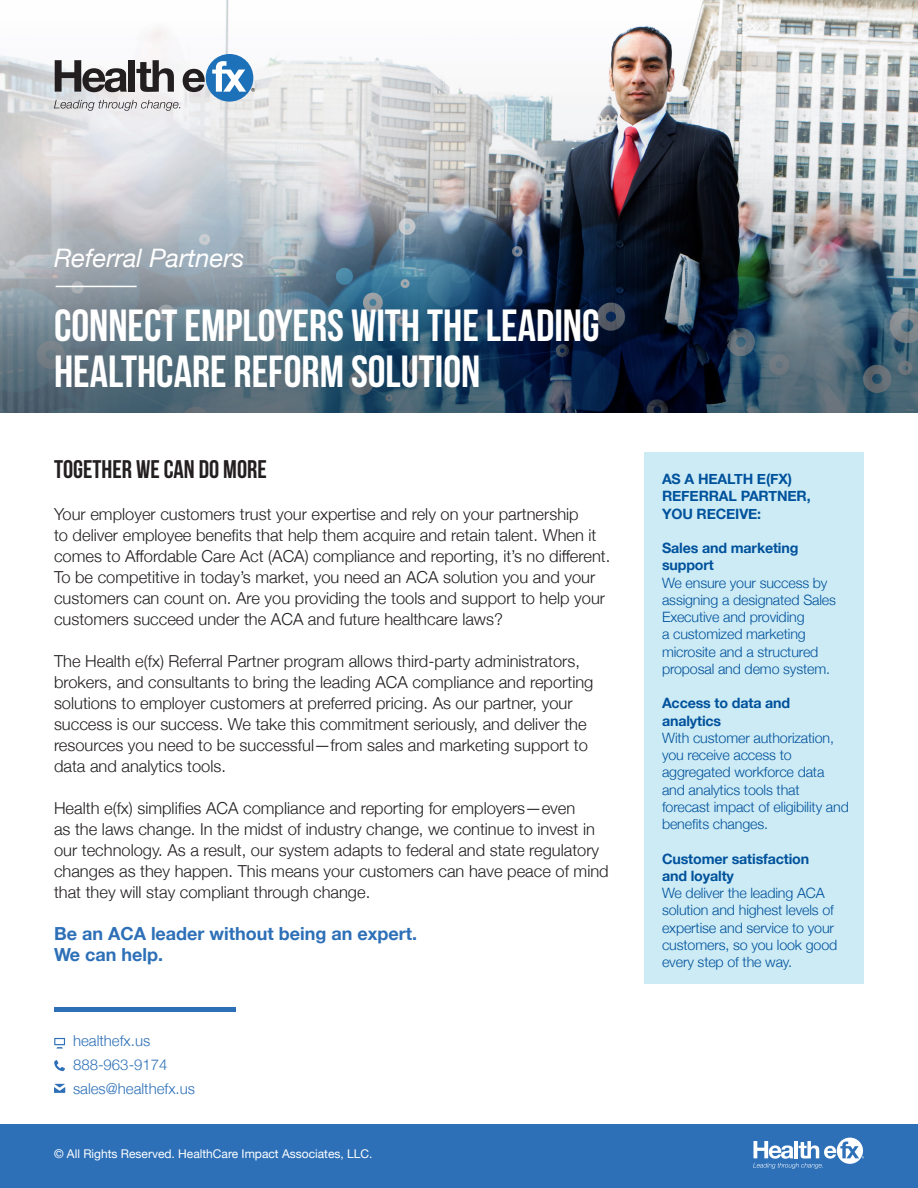
<style>
.page{position:relative;width:918px;height:1188px;background:#fff}
.page>*{position:absolute;margin:0;border:0;box-sizing:border-box;transform-origin:0 0}
.t1{font:700 45px/46.5px "Bebas Neue";color:#fff}
.t2{font:700 25.5px "Bebas Neue";color:#231f20}
.t3{font:italic 25.5px "Helvetica Neue";color:#fff}
.t4{font:700 18px "Helvetica Neue";color:#2d70b8}
.t5{font:300 16.5px/21px "Helvetica Neue";color:#231f20}
.t6{font:300 15px "Helvetica Neue";color:#2d70b8}
.t7{font:300 14.25px/17.2px "Helvetica Neue";letter-spacing:-.01em;color:#00529c}
.t8{font:700 14.25px/17.2px "Helvetica Neue";letter-spacing:-.01em;color:#00529c}
.t9{font:12px "Helvetica Neue";color:#fff}
</style>
<div class="page">
<div style="left:0;top:1124px;width:918px;height:64px;background:#2d70b8"></div>
<svg style="left:753px;top:1138px;width:111px;height:31px"></svg>
<img style="left:0;top:0;width:918px;height:412px">
<svg style="left:54px;top:100px;width:126px;height:11px"></svg>
<div style="left:206px;top:54px;width:47px;height:48px;background:#1d71b9;border-radius:50%"></div>
<svg style="left:183px;top:69px;width:22px;height:23px"></svg>
<svg style="left:55px;top:60px;width:72px;height:32px"></svg>
<div style="left:129px;top:60px;width:6px;height:32px;background:#231f20"></div>
<svg style="left:136px;top:60px;width:38px;height:32px"></svg>
<svg style="left:212px;top:61px;width:43px;height:31px"></svg>
<div style="left:645px;top:453px;width:219px;height:531px;background:#cdebf5"></div>
<svg style="left:54px;top:1060px;width:11px;height:11px"></svg>
<svg style="left:54px;top:1038px;width:11px;height:11px"></svg>
<svg style="left:54px;top:1084px;width:11px;height:9px"></svg>
<hr style="left:56px;top:286px;width:81px;height:1px;background:#fff">
<div style="left:54px;top:1007px;width:182px;height:5px;background:#2d70b8"></div>
<p class="t3" style="left:54px;top:239px;width:192px">Referral Partners</p>
<p class="t1" style="left:54px;top:302px;width:547px">CONNECT EMPLOYERS WITH THE LEADING<br>HEALTHCARE REFORM SOLUTION</p>
<p class="t2" style="left:54px;top:455px;width:214px">TOGETHER WE CAN DO MORE</p>
<p class="t5" style="left:54px;top:502px;width:558px">Your employer customers trust your expertise and rely on your partnership<br>to deliver employee benefits that help them acquire and retain talent. When it comes to Affordable Care Act (ACA) compliance and reporting, it’s no different.<br>To be competitive in today’s market, you need an ACA solution you and your customers can count on. Are you providing the tools and support to help your customers succeed under the ACA and future healthcare laws?</p>
<p class="t5" style="left:54px;top:649px;width:541px">The Health e(fx) Referral Partner program allows third-party administrators, brokers, and consultants to bring the leading ACA compliance and reporting solutions to employer customers at preferred pricing. As our partner, your success is our success. We take this commitment seriously, and deliver the resources you need to be successful—from sales and marketing support to data and analytics tools.</p>
<p class="t5" style="left:54px;top:796px;width:556px">Health e(fx) simplifies ACA compliance and reporting for employers—even<br>as the laws change. In the midst of industry change, we continue to invest in our technology. As a result, our system adapts to federal and state regulatory changes as they happen. This means your customers can have peace of mind that they will stay compliant through change.</p>
<p class="t4" style="left:54px;top:919px;width:365px">Be an ACA leader without being an expert.</p>
<p class="t4" style="left:54px;top:940px;width:111px">We can help.</p>
<p class="t6" style="left:73px;top:1028px;width:79px">healthefx.us</p>
<p class="t6" style="left:73px;top:1052px;width:96px">888-963-9174</p>
<p class="t6" style="left:73px;top:1076px;width:123px">sales@healthefx.us</p>
<p class="t9" style="left:54px;top:1145px;width:320px">© All Rights Reserved. HealthCare Impact Associates, LLC.</p>
<p class="t8" style="left:662px;top:471px;width:150px">AS A HEALTH E(FX)<br>REFERRAL PARTNER,<br>YOU RECEIVE:</p>
<p class="t8" style="left:662px;top:540px;width:138px">Sales and marketing support</p>
<p class="t7" style="left:662px;top:573px;width:176px">We ensure your success by assigning a designated Sales<br>Executive and providing<br>a customized marketing microsite and a structured proposal and demo system.</p>
<p class="t8" style="left:662px;top:695px;width:130px">Access to data and analytics</p>
<p class="t7" style="left:662px;top:728px;width:188px">With customer authorization, you receive access to aggregated workforce data and analytics tools that forecast impact of eligibility and benefits changes.</p>
<p class="t8" style="left:662px;top:850px;width:149px">Customer satisfaction and loyalty</p>
<p class="t7" style="left:662px;top:883px;width:177px">We deliver the leading ACA solution and highest levels of expertise and service to your customers, so you look good every step of the way.</p>
</div>
